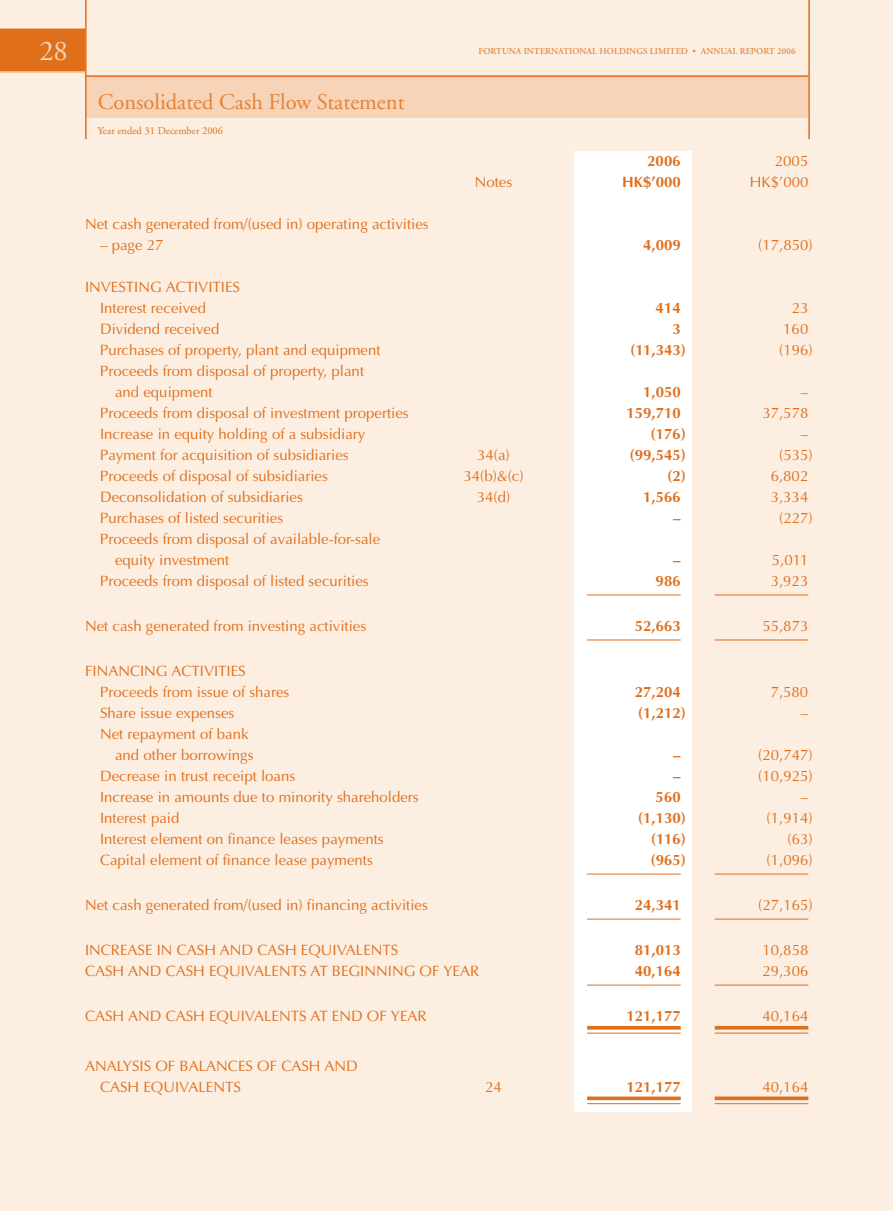
<style>
.page{position:relative;width:893px;height:1211px;background:#fff}
.page>*{position:absolute;margin:0;border:0;box-sizing:border-box;transform-origin:0 0}
.t1{font:28.5px "Adobe Garamond";color:#f7d4b8}
.t2{font:22.5px "Adobe Garamond";color:#e48137}
.t3{font:15px/21px "Optima";color:#e06f1c}
.t4{font:700 15px "Optima";color:#e06f1c}
.t5{font:10.5px "Adobe Garamond";color:#e06f1c}
.t6{font:600 9px "Adobe Garamond";color:#e68843}
</style>
<div class="page">
<div style="left:0;top:0;width:892px;height:1210px;background:#fceee1"></div>
<div style="left:85px;top:75px;width:723px;height:43px;background:#f7d4b8"></div>
<div style="left:0;top:29px;width:85px;height:42px;background:#e06f1c"></div>
<hr style="left:85px;top:0;width:2px;height:139px;background:#e06f1c">
<hr style="left:85px;top:75px;width:723px;height:2px;background:#e06f1c">
<hr style="left:0;top:71px;width:85px;height:2px;background:#f1b07f">
<hr style="left:808px;top:0;width:1px;height:139px;background:#e06f1c">
<div style="left:574px;top:152px;width:117px;height:960px;background:#fff"></div>
<hr style="left:587px;top:594px;width:93px;height:1px;background:#e06f1c">
<hr style="left:714px;top:594px;width:94px;height:1px;background:#e06f1c">
<hr style="left:587px;top:639px;width:93px;height:1px;background:#e06f1c">
<hr style="left:714px;top:639px;width:94px;height:1px;background:#e06f1c">
<hr style="left:587px;top:873px;width:93px;height:1px;background:#e06f1c">
<hr style="left:714px;top:873px;width:94px;height:1px;background:#e06f1c">
<hr style="left:587px;top:918px;width:93px;height:1px;background:#e06f1c">
<hr style="left:714px;top:918px;width:94px;height:1px;background:#e06f1c">
<hr style="left:587px;top:984px;width:93px;height:1px;background:#e06f1c">
<hr style="left:714px;top:984px;width:94px;height:1px;background:#e06f1c">
<hr style="left:587px;top:1026px;width:93px;height:3px;background:#e06f1c">
<hr style="left:587px;top:1032px;width:93px;height:1px;background:#e06f1c">
<hr style="left:714px;top:1026px;width:94px;height:3px;background:#e06f1c">
<hr style="left:714px;top:1032px;width:94px;height:1px;background:#e06f1c">
<svg style="left:587px;top:1096px;width:93px;height:4px"></svg>
<hr style="left:587px;top:1103px;width:93px;height:1px;background:#e06f1c">
<svg style="left:714px;top:1096px;width:94px;height:4px"></svg>
<hr style="left:714px;top:1103px;width:94px;height:1px;background:#e06f1c">
<h1 class="t1" style="left:39px;top:40px;width:30px">28</h1>
<p class="t6" style="left:478px;top:48px;width:318px">FORTUNA INTERNATIONAL HOLDINGS LIMITED • ANNUAL REPORT 2006</p>
<h2 class="t2" style="left:98px;top:94px;width:308px">Consolidated Cash Flow Statement</h2>
<p class="t5" style="left:98px;top:127px;width:127px">Year ended 31 December 2006</p>
<p class="t4" style="left:647px;top:155px;width:35px">2006</p>
<p class="t3" style="left:775px;top:152px;width:35px">2005</p>
<p class="t3" style="left:475px;top:173px;width:39px">Notes</p>
<p class="t4" style="left:622px;top:176px;width:60px">HK$’000</p>
<p class="t3" style="left:750px;top:173px;width:60px">HK$’000</p>
<p class="t3" style="left:85px;top:215px;width:345px">Net cash generated from/(used in) operating activities</p>
<p class="t3" style="left:100px;top:236px;width:65px">– page 27</p>
<p class="t4" style="left:643px;top:239px;width:39px">4,009</p>
<p class="t3" style="left:758px;top:236px;width:56px">(17,850)</p>
<p class="t3" style="left:100px;top:278px;width:141px;text-indent:-15px">INVESTING ACTIVITIES<br>Interest received</p>
<p class="t4" style="left:655px;top:302px;width:27px">414</p>
<p class="t3" style="left:791px;top:299px;width:18px">23</p>
<p class="t3" style="left:100px;top:320px;width:121px">Dividend received</p>
<p class="t4" style="left:672px;top:323px;width:10px">3</p>
<p class="t3" style="left:783px;top:320px;width:27px">160</p>
<p class="t3" style="left:100px;top:341px;width:282px">Purchases of property, plant and equipment</p>
<p class="t4" style="left:630px;top:344px;width:57px">(11,343)</p>
<p class="t3" style="left:779px;top:341px;width:35px">(196)</p>
<p class="t3" style="left:115px;top:362px;width:250px;text-indent:-15px">Proceeds from disposal of property, plant and equipment</p>
<p class="t4" style="left:643px;top:386px;width:39px">1,050</p>
<p class="t3" style="left:800px;top:383px;width:9px">–</p>
<p class="t3" style="left:100px;top:404px;width:310px">Proceeds from disposal of investment properties</p>
<p class="t4" style="left:626px;top:407px;width:56px">159,710</p>
<p class="t3" style="left:762px;top:404px;width:47px">37,578</p>
<p class="t3" style="left:100px;top:425px;width:267px">Increase in equity holding of a subsidiary</p>
<p class="t4" style="left:650px;top:428px;width:37px">(176)</p>
<p class="t3" style="left:800px;top:425px;width:9px">–</p>
<p class="t3" style="left:100px;top:446px;width:250px">Payment for acquisition of subsidiaries</p>
<p class="t3" style="left:477px;top:446px;width:34px">34(a)</p>
<p class="t4" style="left:629px;top:449px;width:57px">(99,545)</p>
<p class="t3" style="left:779px;top:446px;width:35px">(535)</p>
<p class="t3" style="left:100px;top:467px;width:229px">Proceeds of disposal of subsidiaries</p>
<p class="t3" style="left:463px;top:467px;width:62px">34(b)&amp;(c)</p>
<p class="t4" style="left:667px;top:470px;width:20px">(2)</p>
<p class="t3" style="left:770px;top:467px;width:39px">6,802</p>
<p class="t3" style="left:100px;top:488px;width:204px">Deconsolidation of subsidiaries</p>
<p class="t3" style="left:477px;top:488px;width:35px">34(d)</p>
<p class="t4" style="left:643px;top:491px;width:39px">1,566</p>
<p class="t3" style="left:770px;top:488px;width:39px">3,334</p>
<p class="t3" style="left:100px;top:509px;width:185px">Purchases of listed securities</p>
<p class="t4" style="left:673px;top:512px;width:9px">–</p>
<p class="t3" style="left:779px;top:509px;width:35px">(227)</p>
<p class="t3" style="left:115px;top:530px;width:267px;text-indent:-15px">Proceeds from disposal of available-for-sale equity investment</p>
<p class="t4" style="left:673px;top:554px;width:9px">–</p>
<p class="t3" style="left:772px;top:551px;width:38px">5,011</p>
<p class="t3" style="left:100px;top:572px;width:270px">Proceeds from disposal of listed securities</p>
<p class="t4" style="left:655px;top:575px;width:27px">986</p>
<p class="t3" style="left:770px;top:572px;width:39px">3,923</p>
<p class="t3" style="left:85px;top:617px;width:282px">Net cash generated from investing activities</p>
<p class="t4" style="left:634px;top:620px;width:47px">52,663</p>
<p class="t3" style="left:762px;top:617px;width:47px">55,873</p>
<p class="t3" style="left:100px;top:662px;width:191px;text-indent:-15px">FINANCING ACTIVITIES<br>Proceeds from issue of shares</p>
<p class="t4" style="left:634px;top:686px;width:47px">27,204</p>
<p class="t3" style="left:770px;top:683px;width:39px">7,580</p>
<p class="t3" style="left:100px;top:704px;width:136px">Share issue expenses</p>
<p class="t4" style="left:638px;top:707px;width:49px">(1,212)</p>
<p class="t3" style="left:800px;top:704px;width:9px">–</p>
<p class="t3" style="left:115px;top:725px;width:140px;text-indent:-15px">Net repayment of bank and other borrowings</p>
<p class="t4" style="left:673px;top:749px;width:9px">–</p>
<p class="t3" style="left:758px;top:746px;width:56px">(20,747)</p>
<p class="t3" style="left:100px;top:767px;width:197px">Decrease in trust receipt loans</p>
<p class="t4" style="left:673px;top:770px;width:9px">–</p>
<p class="t3" style="left:758px;top:767px;width:56px">(10,925)</p>
<p class="t3" style="left:100px;top:788px;width:320px">Increase in amounts due to minority shareholders</p>
<p class="t4" style="left:655px;top:791px;width:27px">560</p>
<p class="t3" style="left:800px;top:788px;width:9px">–</p>
<p class="t3" style="left:100px;top:809px;width:81px">Interest paid</p>
<p class="t4" style="left:638px;top:812px;width:49px">(1,130)</p>
<p class="t3" style="left:766px;top:809px;width:47px">(1,914)</p>
<p class="t3" style="left:100px;top:830px;width:285px">Interest element on finance leases payments</p>
<p class="t4" style="left:651px;top:833px;width:36px">(116)</p>
<p class="t3" style="left:787px;top:830px;width:27px">(63)</p>
<p class="t3" style="left:100px;top:851px;width:274px">Capital element of finance lease payments</p>
<p class="t4" style="left:650px;top:854px;width:37px">(965)</p>
<p class="t3" style="left:766px;top:851px;width:47px">(1,096)</p>
<p class="t3" style="left:85px;top:896px;width:344px">Net cash generated from/(used in) financing activities</p>
<p class="t4" style="left:634px;top:899px;width:47px">24,341</p>
<p class="t3" style="left:758px;top:896px;width:56px">(27,165)</p>
<p class="t3" style="left:85px;top:941px;width:315px">INCREASE IN CASH AND CASH EQUIVALENTS</p>
<p class="t4" style="left:634px;top:944px;width:47px">81,013</p>
<p class="t3" style="left:762px;top:941px;width:47px">10,858</p>
<p class="t3" style="left:85px;top:962px;width:396px">CASH AND CASH EQUIVALENTS AT BEGINNING OF YEAR</p>
<p class="t4" style="left:634px;top:965px;width:47px">40,164</p>
<p class="t3" style="left:762px;top:962px;width:47px">29,306</p>
<p class="t3" style="left:85px;top:1007px;width:343px">CASH AND CASH EQUIVALENTS AT END OF YEAR</p>
<p class="t4" style="left:626px;top:1010px;width:56px">121,177</p>
<p class="t3" style="left:762px;top:1007px;width:47px">40,164</p>
<p class="t3" style="left:100px;top:1056px;width:259px;text-indent:-15px">ANALYSIS OF BALANCES OF CASH AND<br>CASH EQUIVALENTS</p>
<p class="t3" style="left:485px;top:1077px;width:18px">24</p>
<p class="t4" style="left:626px;top:1080px;width:56px">121,177</p>
<p class="t3" style="left:762px;top:1077px;width:47px">40,164</p>
</div>
